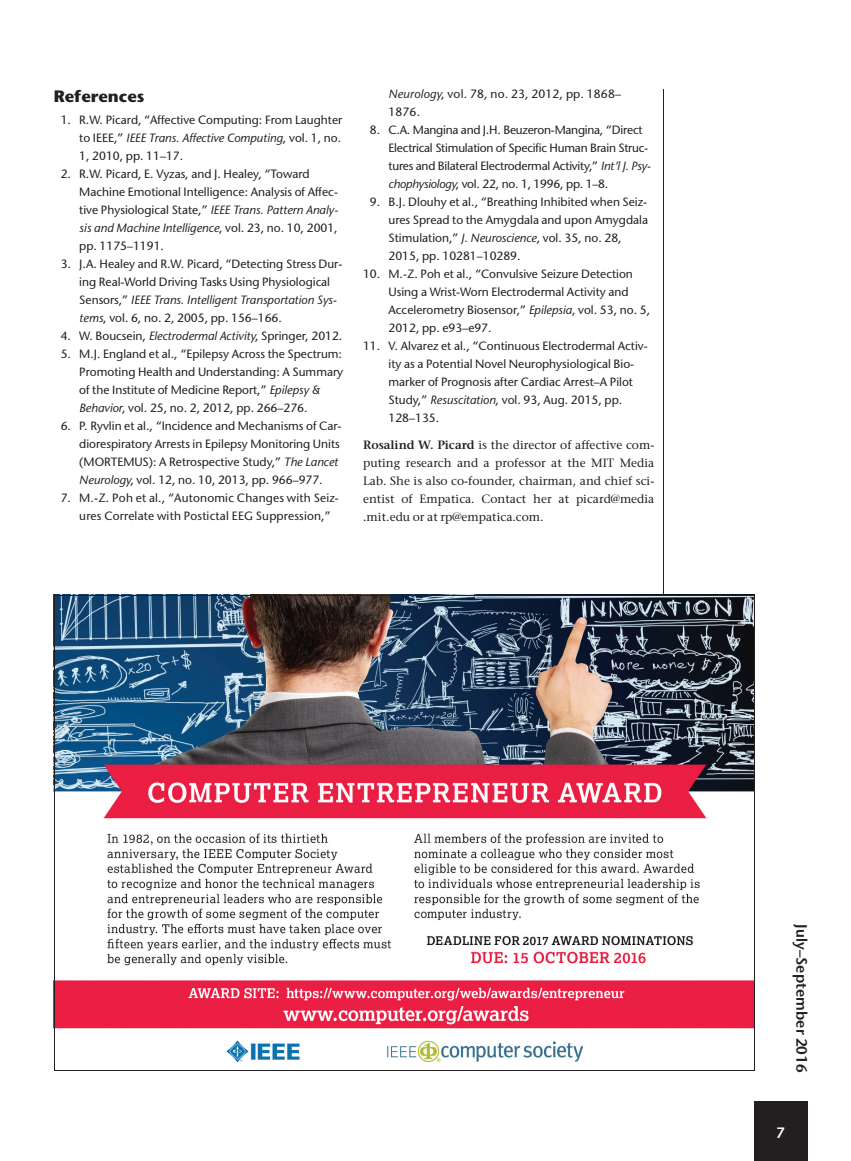
<style>
.page{position:relative;width:851px;height:1161px;background:#fff}
.page>*{position:absolute;margin:0;border:0;box-sizing:border-box;transform-origin:0 0}
.t1{font:16.5px "Adv P977 E";color:#231f20}
.t2{font:15px "Adv P9788";color:#231f20}
.t3{font:15px "Adv P9788";color:#fff}
.t4{font:12px/18px "Adv P9779";color:#231f20}
.t5{font:12px/18px "Adv P9725";color:#231f20;text-align:justify}
.t6{font:12px/18px "Adv P9779";letter-spacing:-.02em;color:#231f20}
.s1{font-family:"Adv P9785"}
.s2{font-family:"Adv P9797"}
</style>
<div class="page">
<hr style="left:663px;top:90px;width:1px;height:981px;background:#231f20">
<img style="left:55px;top:596px;width:698px;height:466px">
<hr style="left:54px;top:595px;width:700px;height:1px;background:#231f20">
<hr style="left:54px;top:1070px;width:700px;height:1px;background:#231f20">
<hr style="left:54px;top:595px;width:1px;height:476px;background:#231f20">
<hr style="left:753px;top:595px;width:1px;height:476px;background:#231f20">
<div style="left:753px;top:1101px;width:54px;height:60px;background:#231f20"></div>
<p class="t1" style="left:54px;top:90px;width:92px">References</p>
<p class="t4" style="left:79px;top:112px;width:264px;text-align:justify;text-indent:-19px">1. R.W. Picard, “Affective Computing: From Laughter to IEEE,” <span class="s1">IEEE Trans. Affective Computing</span>, vol. 1, no.<br>1, 2010, pp. 11–17.</p>
<p class="t4" style="left:79px;top:166px;width:260px;text-indent:-19px">2. R.W. Picard, E. Vyzas, and J. Healey, “Toward Machine Emotional Intelligence: Analysis of Affec&shy;tive Physiological State,” <span class="s1">IEEE Trans. Pattern Analy&shy;sis and Machine Intelligence</span>, vol. 23, no. 10, 2001, pp. 1175–1191.</p>
<p class="t4" style="left:79px;top:256px;width:264px;text-indent:-19px">3. J.A. Healey and R.W. Picard, “Detecting Stress Dur&shy;ing Real-World Driving Tasks Using Physiological Sensors,” <span class="s1">IEEE Trans. Intelligent Transportation Sys&shy;tems</span>, vol. 6, no. 2, 2005, pp. 156–166.</p>
<p class="t4" style="left:61px;top:328px;width:283px">4. W. Boucsein, <span class="s1">Electrodermal Activity</span>, Springer, 2012.</p>
<p class="t4" style="left:79px;top:346px;width:265px;text-indent:-19px">5. M.J. England et al., “Epilepsy Across the Spectrum:<br>Promoting Health and Understanding: A Summary of the Institute of Medicine Report,” <span class="s1">Epilepsy &amp; Behavior</span>, vol. 25, no. 2, 2012, pp. 266–276.</p>
<p class="t4" style="left:79px;top:418px;width:264px;text-indent:-19px">6. P. Ryvlin et al., “Incidence and Mechanisms of Car&shy;diorespiratory Arrests in Epilepsy Monitoring Units (MORTEMUS): A Retrospective Study,” <span class="s1">The Lancet Neurology</span>, vol. 12, no. 10, 2013, pp. 966–977.</p>
<p class="t4" style="left:79px;top:490px;width:261px;text-indent:-19px">7. M.-Z. Poh et al., “Autonomic Changes with Seiz&shy;ures Correlate with Postictal EEG Suppression,”</p>
<p class="t4" style="left:388px;top:86px;width:234px"><span class="s1">Neurology</span>, vol. 78, no. 23, 2012, pp. 1868–<br>1876.</p>
<p class="t6" style="left:388px;top:122px;width:264px;text-indent:-19px">8. C.A. Mangina and J.H. Beuzeron-Mangina, “Direct Electrical Stimulation of Specific Human Brain Struc&shy;tures and Bilateral Electrodermal Activity,” <span class="s1">Int’l J. Psy&shy;chophysiology</span>, vol. 22, no. 1, 1996, pp. 1–8.</p>
<p class="t4" style="left:388px;top:194px;width:261px;text-indent:-19px">9. B.J. Dlouhy et al., “Breathing Inhibited when Seiz&shy;ures Spread to the Amygdala and upon Amygdala Stimulation,” <span class="s1">J. Neuroscience</span>, vol. 35, no. 28, 2015, pp. 10281–10289.</p>
<p class="t4" style="left:388px;top:266px;width:263px;text-indent:-25px">10. M.-Z. Poh et al., “Convulsive Seizure Detection Using a Wrist-Worn Electrodermal Activity and Accelerometry Biosensor,” <span class="s1">Epilepsia</span>, vol. 53, no. 5, 2012, pp. e93–e97.</p>
<p class="t4" style="left:388px;top:338px;width:261px;text-indent:-25px">11. V. Alvarez et al., “Continuous Electrodermal Activ&shy;ity as a Potential Novel Neurophysiological Bio&shy;marker of Prognosis after Cardiac Arrest–A Pilot Study,” <span class="s1">Resuscitation</span>, vol. 93, Aug. 2015, pp.<br>128–135.</p>
<p class="t5" style="left:363px;top:437px;width:293px"><span class="s2">Rosalind W. Picard</span> is the director of affective com&shy;puting research and a professor at the MIT Media Lab. She is also co-founder, chairman, and chief sci&shy;entist of Empatica. Contact her at picard@media .mit.edu or at rp@empatica.com.</p>
<p class="t2" style="left:807px;top:924px;width:149px;rotate:90deg">July–September 2016</p>
<p class="t3" style="left:776px;top:1127px;width:10px">7</p>
</div>
